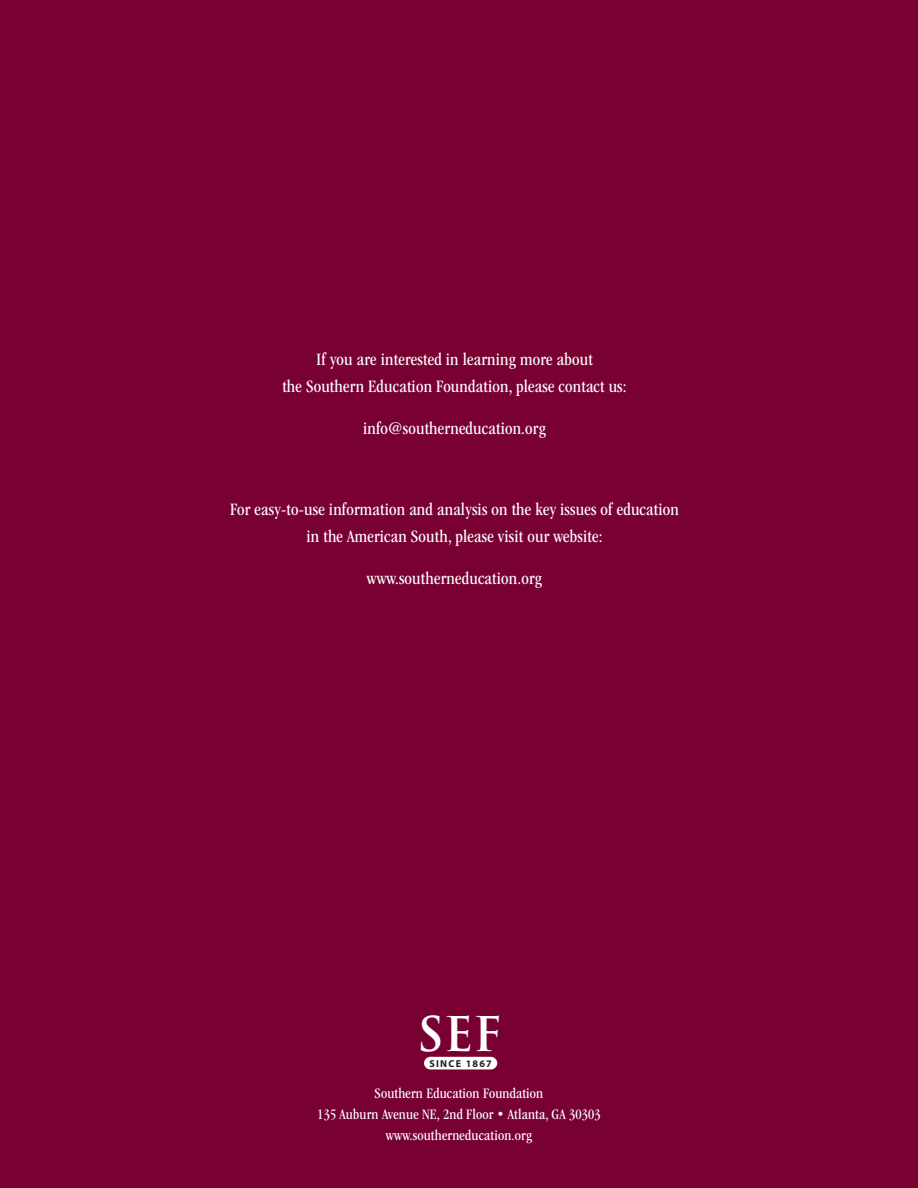
<style>
.page{position:relative;width:918px;height:1188px;background:#790032}
.page>*{position:absolute;margin:0;border:0;box-sizing:border-box;transform-origin:0 0}
.t1{font:700 46.65px "Trajan Pro";color:#fff}
.t2{font:condensed 18px/27px "ITC Garamond Std";letter-spacing:.01em;color:#fff;text-align:center}
.t3{font:condensed 15px/21px "ITC Garamond Std";letter-spacing:.01em;color:#fff;text-align:center}
.t4{font:700 10.05px "Myriad";letter-spacing:.125em;color:#231f20}
</style>
<div class="page">
<div style="left:424px;top:1057px;width:73px;height:12px;background:#fff;border-radius:6px"></div>
<p class="t2" style="left:282px;top:347px;width:346px">If you are interested in learning more about<br>the Southern Education Foundation, please contact us:</p>
<p class="t2" style="left:363px;top:416px;width:184px">info@southerneducation.org</p>
<p class="t2" style="left:230px;top:497px;width:450px">For easy-to-use information and analysis on the key issues of education in the American South, please visit our website:</p>
<p class="t2" style="left:367px;top:566px;width:177px">www.southerneducation.org</p>
<h1 class="t1" style="left:417px;top:1008px;width:87px">SEF</h1>
<p class="t4" style="left:429px;top:1059px;width:64px">SINCE 1867</p>
<p class="t3" style="left:317px;top:1084px;width:285px">Southern Education Foundation<br>135 Auburn Avenue NE, 2nd Floor • Atlanta, GA 30303 www.southerneducation.org</p>
</div>
